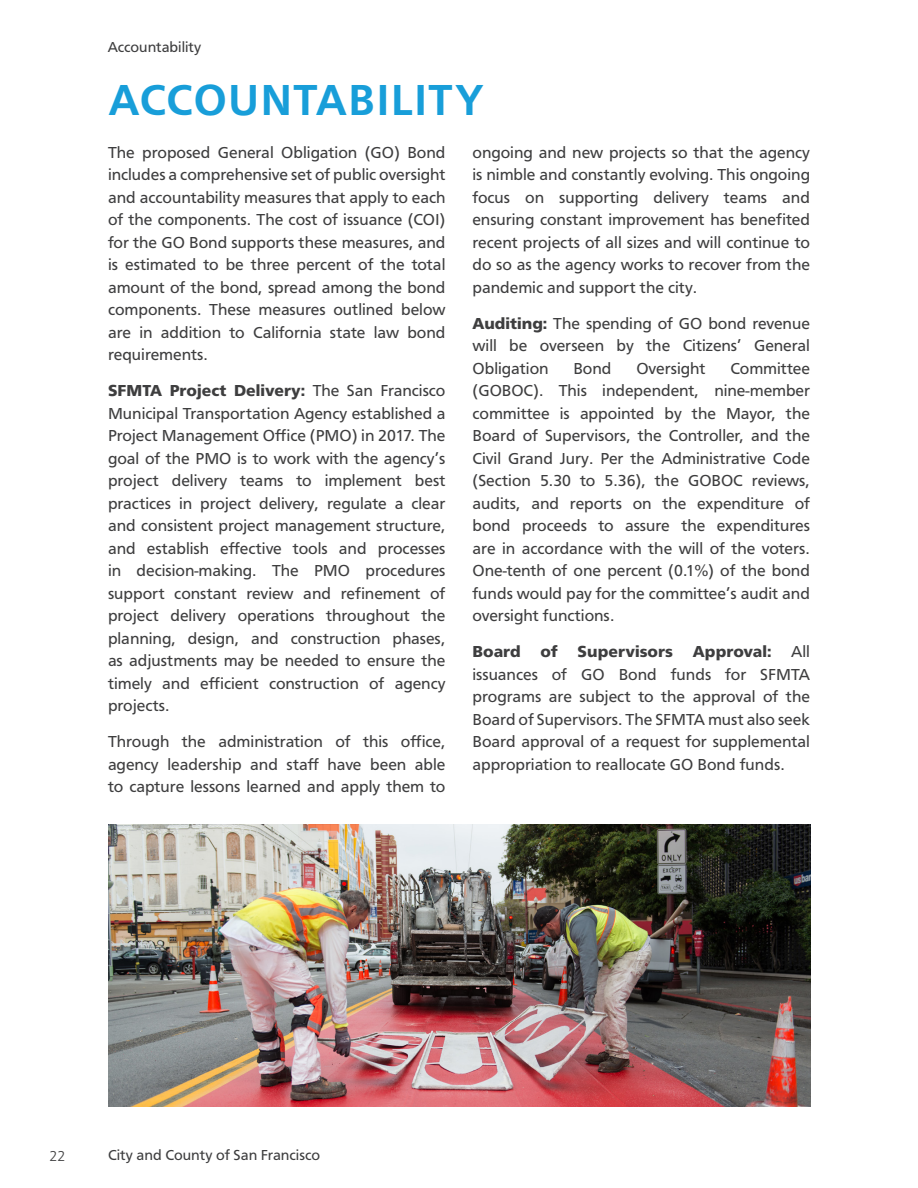
<style>
.page{position:relative;width:918px;height:1188px;background:#fff}
.page>*{position:absolute;margin:0;border:0;box-sizing:border-box;transform-origin:0 0}
.NNI_01{font:700 45px "Graphein Pro";letter-spacing:.02em;color:#189ed9}
.NNI_Main_Body_Nested{font:16.5px/22.5px "Graphein Pro";color:#3e3e3f;text-align:justify}
.NNI_Main_Body{font:16.5px/22.5px "Graphein Pro";color:#3e3e3f;text-align:justify}
.t1{font:15px "Graphein Pro";color:#3e3e3f}
.t2{font:300 15px "Graphein Pro";color:#3e3e3f}
.s1{font-weight:900}
</style>
<div class="page">
<img style="left:108px;top:824px;width:703px;height:283px">
<p class="t1" style="left:108px;top:38px;width:95px">Accountability</p>
<p class="NNI_01" style="left:108px;top:74px;width:377px">ACCOUNTABILITY</p>
<p class="NNI_Main_Body" style="left:108px;top:141px;width:339px">The proposed General Obligation (GO) Bond includes a comprehensive set of public oversight and accountability measures that apply to each of the components. The cost of issuance (COI) for the GO Bond supports these measures, and is estimated to be three percent of the total amount of the bond, spread among the bond components. These measures outlined below are in addition to California state law bond requirements.</p>
<p class="NNI_Main_Body_Nested" style="left:108px;top:380px;width:339px"><span class="s1">SFMTA Project Delivery:</span> The San Francisco Municipal Transportation Agency established a Project Management Office (PMO) in 2017. The goal of the PMO is to work with the agency’s project delivery teams to implement best practices in project delivery, regulate a clear and consistent project management structure, and establish effective tools and processes in decision-making. The PMO procedures support constant review and refinement of project delivery operations throughout the planning, design, and construction phases, as adjustments may be needed to ensure the timely and efficient construction of agency projects.</p>
<p class="NNI_Main_Body" style="left:108px;top:731px;width:339px">Through the administration of this office, agency leadership and staff have been able to capture lessons learned and apply them to</p>
<p class="NNI_Main_Body" style="left:472px;top:141px;width:339px">ongoing and new projects so that the agency is nimble and constantly evolving. This ongoing focus on supporting delivery teams and ensuring constant improvement has benefited recent projects of all sizes and will continue to do so as the agency works to recover from the pandemic and support the city.</p>
<p class="NNI_Main_Body_Nested" style="left:472px;top:312px;width:339px"><span class="s1">Auditing:</span> The spending of GO bond revenue will be overseen by the Citizens’ General Obligation</p>
<p class="NNI_Main_Body_Nested" style="left:573px;top:357px;width:40px">Bond</p>
<p class="NNI_Main_Body_Nested" style="left:636px;top:357px;width:71px">Oversight</p>
<p class="NNI_Main_Body_Nested" style="left:472px;top:357px;width:339px;text-align:left;text-indent:258px">Committee (GOBOC). This independent, nine-member committee is appointed by the Mayor, the Board of Supervisors, the Controller, and the Civil Grand Jury. Per the Administrative Code (Section 5. 30 to 5. 36), the GOBOC reviews, audits, and reports on the expenditure of bond proceeds to assure the expenditures are in accordance with the will of the voters.<br>One-tenth of one percent (0.1%) of the bond funds would pay for the committee’s audit and oversight functions.</p>
<p class="NNI_Main_Body_Nested" style="left:472px;top:641px;width:339px"><span class="s1">Board of Supervisors Approval:</span> All issuances of GO Bond funds for SFMTA programs are subject to the approval of the Board of Supervisors. The SFMTA must also seek Board approval of a request for supplemental appropriation to reallocate GO Bond funds.</p>
<p class="t2" style="left:49px;top:1148px;width:18px">22</p>
<p class="t1" style="left:108px;top:1147px;width:214px">City and County of San Francisco</p>
</div>
